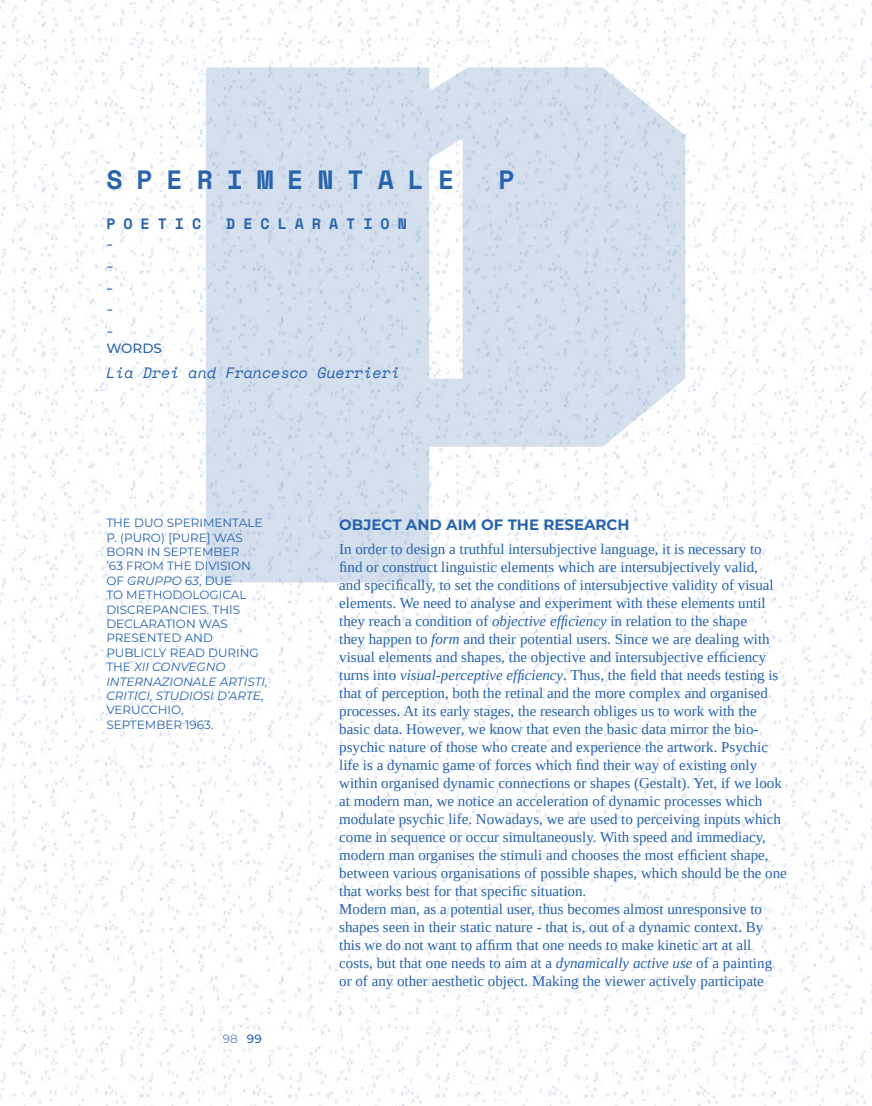
<style>
.page{position:relative;width:872px;height:1106px;background:#fff}
.page>*{position:absolute;margin:0;border:0;box-sizing:border-box;transform-origin:0 0}
.t1{font:700 26.4px "Space Mono";letter-spacing:.53em;color:#2863ad}
.t2{font:18px/21.6px "Montserrat";color:#2863ad;text-align:justify}
.t3{font:15px/18px "Tinos";color:#2863ad}
.t4{font:italic 15px "Space Mono";color:#2863ad}
.t5{font:700 15px "Montserrat";color:#2863ad}
.t6{font:700 15px "Space Mono";letter-spacing:.53em;color:#2863ad}
.t7{font:500 13.5px "Montserrat";color:#2863ad}
.t8{font:12px/14.4px "Montserrat";color:#2863ad}
.t9{font:12px "Montserrat";color:#5b7ebe}
.s1{font-style:italic}
.s2{font-weight:500;color:#2863ad}
</style>
<div class="page">
<img style="left:0;top:0;width:872px;height:1106px">
<div style="left:223px;top:1031px;width:98px;height:14px;background:#fff"></div>
<svg style="left:206px;top:67px;width:479px;height:515px;fill:#d4e0ee"></svg>
<h1 class="t1" style="left:106px;top:159px;width:349px">SPERIMENTALE</h1>
<h1 class="t1" style="left:498px;top:159px;width:18px">P</h1>
<p class="t6" style="left:106px;top:212px;width:96px">POETIC</p>
<p class="t6" style="left:226px;top:212px;width:182px">DECLARATION</p>
<p class="t2" style="left:106px;top:232px;width:8px">- - - - -</p>
<p class="t7" style="left:106px;top:339px;width:57px">WORDS</p>
<p class="t4" style="left:106px;top:361px;width:295px">Lia Drei and Francesco Guerrieri</p>
<p class="t8" style="left:106px;top:515px;width:163px">THE DUO SPERIMENTALE<br>P. (PURO) [PURE] WAS<br>BORN IN SEPTEMBER<br>’63 FROM THE DIVISION<br>OF <span class="s1">GRUPPO 63</span>, DUE<br>TO METHODOLOGICAL<br>DISCREPANCIES. THIS<br>DECLARATION WAS<br>PRESENTED AND<br>PUBLICLY READ DURING<br>THE <span class="s1">XII CONVEGNO<br>INTERNAZIONALE ARTISTI,<br>CRITICI, STUDIOSI D’ARTE</span>,<br>VERUCCHIO,<br>SEPTEMBER 1963.</p>
<p class="t9" style="left:223px;top:1030px;width:41px">98 <span class="s2">99</span></p>
<p class="t5" style="left:339px;top:514px;width:292px">OBJECT AND AIM OF THE RESEARCH</p>
<p class="t3" style="left:339px;top:540px;width:449px">In order to design a truthful intersubjective language, it is necessary to find or construct linguistic elements which are intersubjectively valid,<br>and specifically, to set the conditions of intersubjective validity of visual elements. We need to analyse and experiment with these elements until they reach a condition of <span class="s1">objective efficiency</span> in relation to the shape<br>they happen to <span class="s1">form</span> and their potential users. Since we are dealing with visual elements and shapes, the objective and intersubjective efficiency turns into <span class="s1">visual-perceptive efficiency</span>. Thus, the field that needs testing is that of perception, both the retinal and the more complex and organised processes. At its early stages, the research obliges us to work with the basic data. However, we know that even the basic data mirror the bio&shy;psychic nature of those who create and experience the artwork. Psychic life is a dynamic game of forces which find their way of existing only within organised dynamic connections or shapes (Gestalt). Yet, if we look at modern man, we notice an acceleration of dynamic processes which modulate psychic life. Nowadays, we are used to perceiving inputs which come in sequence or occur simultaneously. With speed and immediacy, modern man organises the stimuli and chooses the most efficient shape, between various organisations of possible shapes, which should be the one that works best for that specific situation.<br>Modern man, as a potential user, thus becomes almost unresponsive to shapes seen in their static nature - that is, out of a dynamic context. By this we do not want to affirm that one needs to make kinetic art at all costs, but that one needs to aim at a <span class="s1">dynamically active use</span> of a painting or of any other aesthetic object. Making the viewer actively participate</p>
</div>
